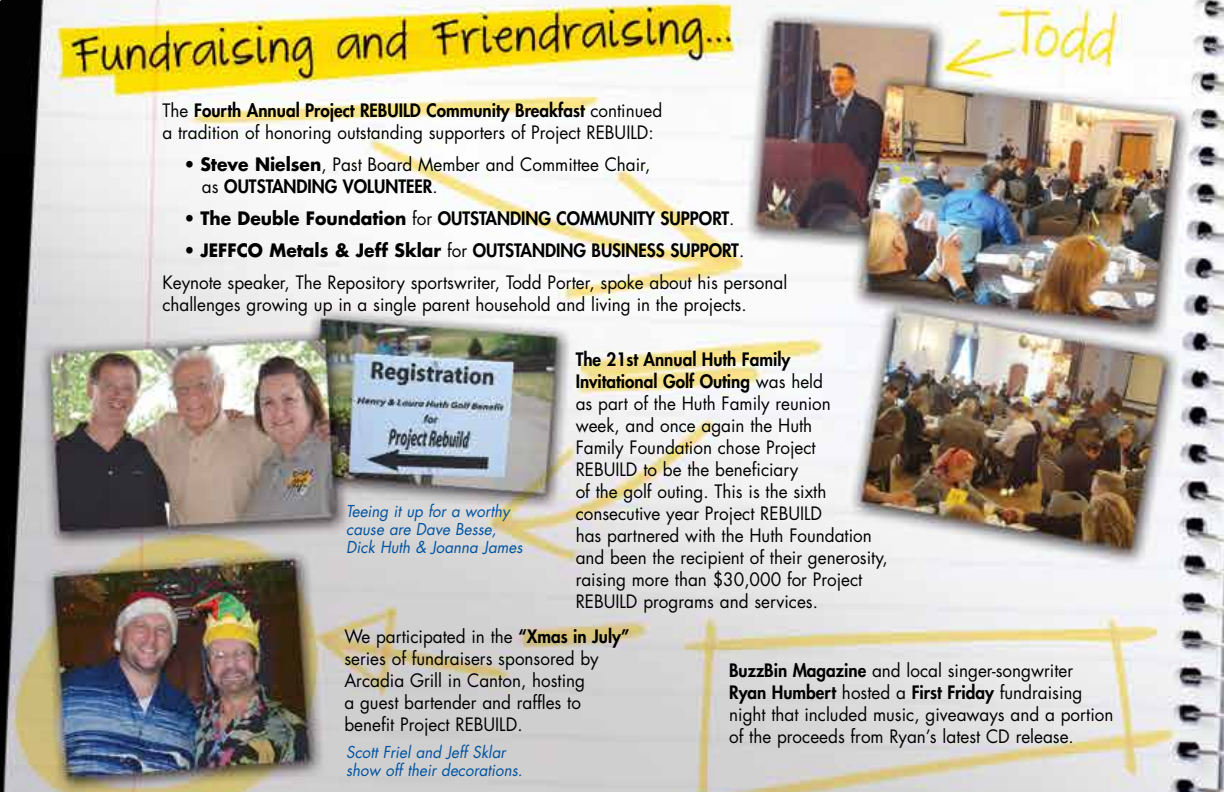
<style>
.page{position:relative;width:1224px;height:792px;background:#fff}
.page>*{position:absolute;margin:0;border:0;box-sizing:border-box;transform-origin:0 0}
.t1{font:18px/22px "Futura";color:#000;scale:.95 1}
.t2{font:800 18px "Futura";color:#000;scale:.95 1}
.t3{font:italic 16px/18px "Futura";color:#00529f;scale:.95 1}
.s1{font-weight:800}
.s2{font-weight:700}
.s3{font-weight:400}
</style>
<div class="page">
<img style="left:0;top:0;width:1224px;height:792px">
<p class="t1" style="left:162px;top:99px;width:528px">The <span class="s1">Fourth Annual Project REBUILD Community Breakfast</span> continued a tradition of honoring outstanding supporters of Project REBUILD:</p>
<p class="t1" style="left:202px;top:153px;width:474px;text-indent:-17px">• <span class="s2">Steve Nielsen</span>, Past Board Member and Committee Chair, as <span class="s1">OUTSTANDING VOLUNTEER</span>.</p>
<p class="t2" style="left:184px;top:207px;width:581px"><span class="s3">•</span> <span class="s2">The Deuble Foundation</span> <span class="s3">for</span> OUTSTANDING COMMUNITY SUPPORT<span class="s3">.</span></p>
<p class="t1" style="left:162px;top:234px;width:659px;line-height:32px;text-indent:22px">• <span class="s2">JEFFCO Metals &amp; Jeff Sklar</span> for <span class="s1">OUTSTANDING BUSINESS SUPPORT</span>.<br>Keynote speaker, The Repository sportswriter, Todd Porter, spoke about his personal</p>
<p class="t1" style="left:162px;top:293px;width:617px">challenges growing up in a single parent household and living in the projects.</p>
<p class="t3" style="left:346px;top:502px;width:187px">Teeing it up for a worthy cause are Dave Besse,<br>Dick Huth &amp; Joanna James</p>
<p class="t1" style="left:576px;top:348px;width:330px"><span class="s1">The 21st Annual Huth Family<br>Invitational Golf Outing</span> was held<br>as part of the Huth Family reunion<br>week, and once again the Huth<br>Family Foundation chose Project<br>REBUILD to be the beneficiary<br>of the golf outing. This is the sixth consecutive year Project REBUILD<br>has partnered with the Huth Foundation and been the recipient of their generosity, raising more than $30,000 for Project REBUILD programs and services.</p>
<p class="t1" style="left:344px;top:625px;width:301px">We participated in the <span class="s1">“Xmas in July” </span>series of fundraisers sponsored by<br>Arcadia Grill in Canton, hosting<br>a guest bartender and raffles to benefit Project REBUILD.</p>
<p class="t3" style="left:346px;top:743px;width:187px">Scott Friel and Jeff Sklar show off their decorations.</p>
<p class="t1" style="left:729px;top:659px;width:406px"><span class="s1">BuzzBin Magazine</span> and local singer-songwriter <span class="s1">Ryan Humbert</span> hosted a <span class="s1">First Friday</span> fundraising night that included music, giveaways and a portion of the proceeds from Ryan’s latest CD release.</p>
</div>
